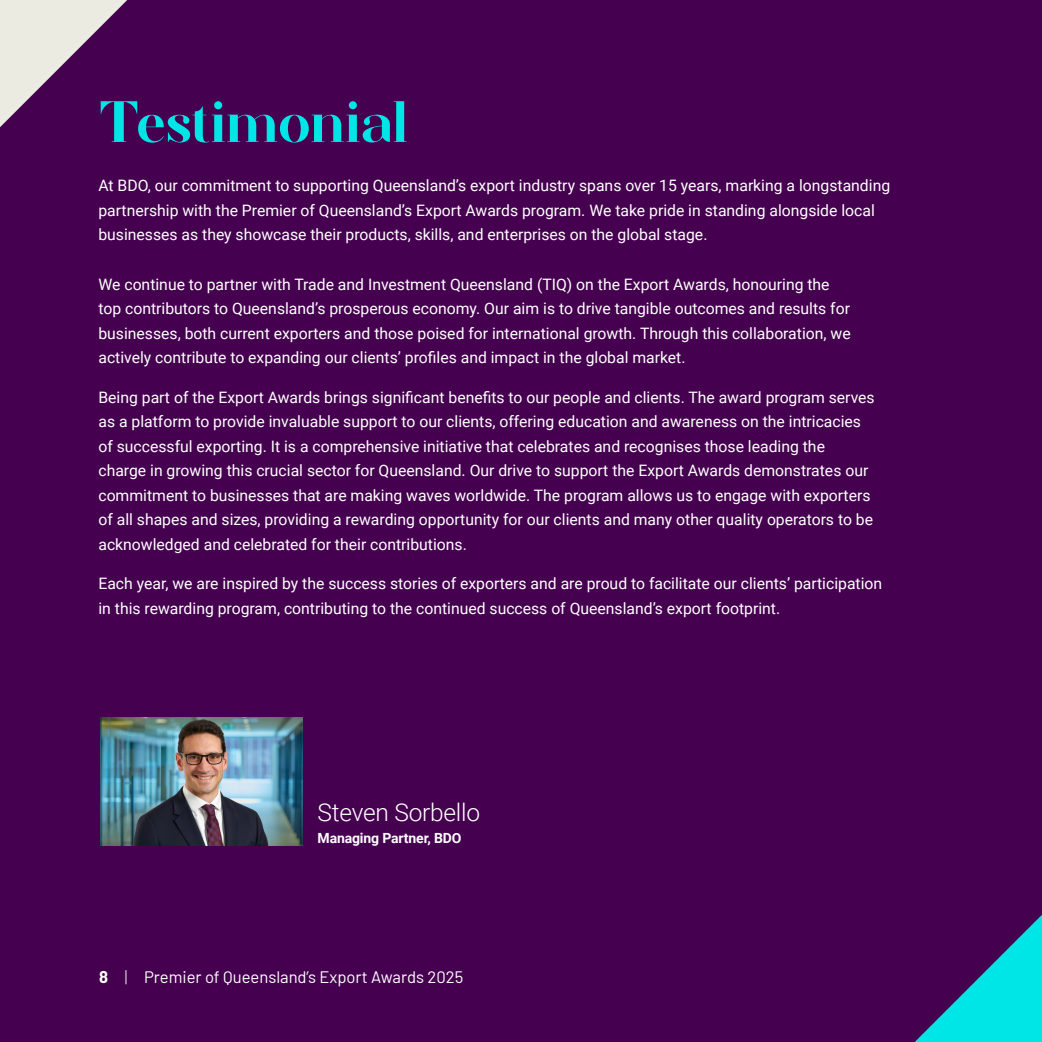
<style>
.page{position:relative;width:1042px;height:1042px;background:#45004f}
.page>*{position:absolute;margin:0;border:0;box-sizing:border-box;transform-origin:0 0}
.t1{font:56px "Zanna";letter-spacing:-.02em;color:#00e6e6}
.t2{font:300 24.5px "Roboto";letter-spacing:-.01em;color:#fff}
.t3{font:16.62px "Barlow";color:#fff}
.t4{font:15.75px/24.5px "Roboto";color:#fff}
.t5{font:700 14px "Roboto";letter-spacing:-.01em;color:#fff}
.s1{font-weight:700}
.s2{font-weight:300}
</style>
<div class="page">
<img style="left:100px;top:718px;width:203px;height:127px">
<svg style="left:915px;top:915px;width:127px;height:127px"></svg>
<svg style="left:0;top:0;width:127px;height:127px"></svg>
<h1 class="t1" style="left:98px;top:92px;width:312px">Testimonial</h1>
<p class="t4" style="left:98px;top:173px;width:793px">At BDO, our commitment to supporting Queensland’s export industry spans over 15 years, marking a longstanding partnership with the Premier of Queensland’s Export Awards program. We take pride in standing alongside local businesses as they showcase their products, skills, and enterprises on the global stage.</p>
<p class="t4" style="left:98px;top:271px;width:754px">We continue to partner with Trade and Investment Queensland (TIQ) on the Export Awards, honouring the top contributors to Queensland’s prosperous economy. Our aim is to drive tangible outcomes and results for businesses, both current exporters and those poised for international growth. Through this collaboration, we actively contribute to expanding our clients’ profiles and impact in the global market.</p>
<p class="t4" style="left:98px;top:384px;width:778px">Being part of the Export Awards brings significant benefits to our people and clients. The award program serves as a platform to provide invaluable support to our clients, offering education and awareness on the intricacies of successful exporting. It is a comprehensive initiative that celebrates and recognises those leading the charge in growing this crucial sector for Queensland. Our drive to support the Export Awards demonstrates our commitment to businesses that are making waves worldwide. The program allows us to engage with exporters of all shapes and sizes, providing a rewarding opportunity for our clients and many other quality operators to be acknowledged and celebrated for their contributions.</p>
<p class="t4" style="left:98px;top:570px;width:785px">Each year, we are inspired by the success stories of exporters and are proud to facilitate our clients’ participation in this rewarding program, contributing to the continued success of Queensland’s export footprint.</p>
<h2 class="t2" style="left:317px;top:795px;width:164px">Steven Sorbello</h2>
<p class="t5" style="left:317px;top:828px;width:145px">Managing Partner, BDO</p>
<p class="t3" style="left:99px;top:965px;width:365px"><span class="s1">8</span> <span class="s2">|</span> Premier of Queensland’s Export Awards 2025</p>
</div>
